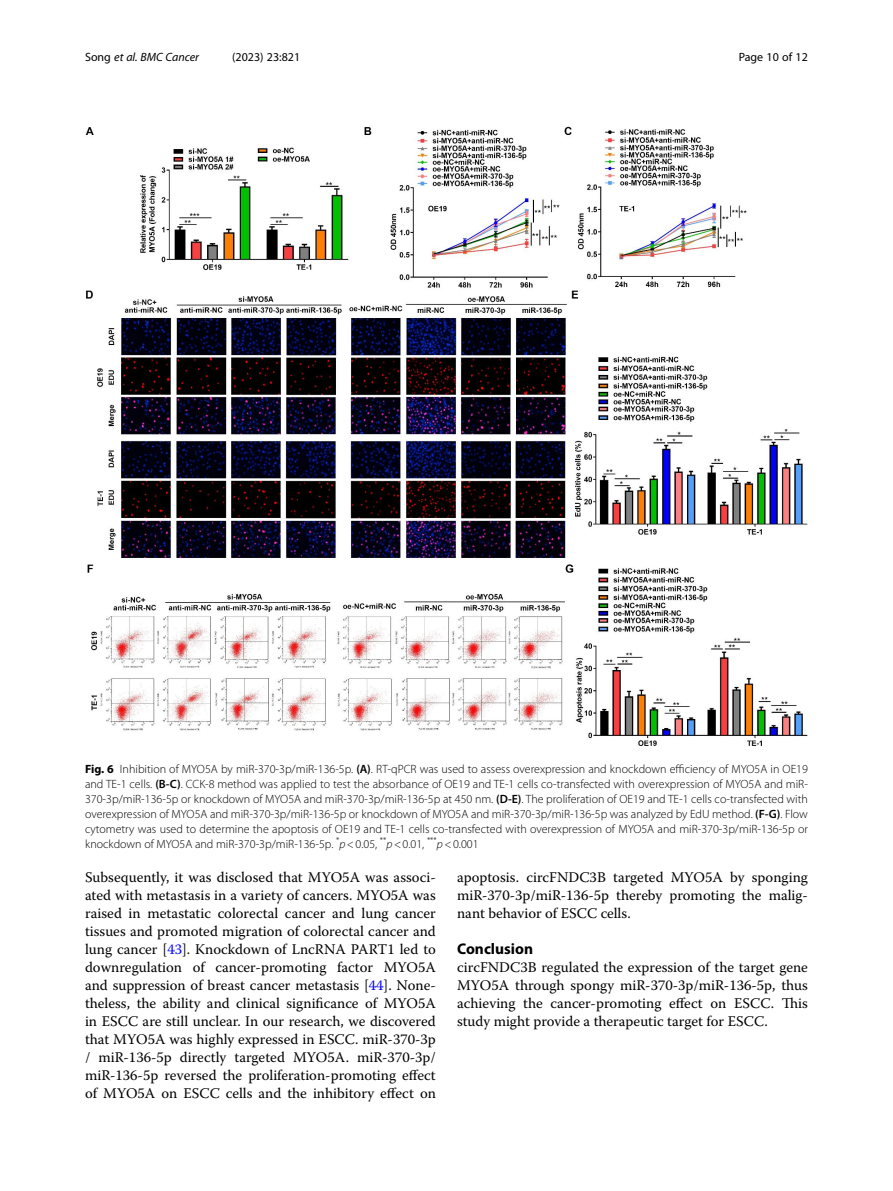
<style>
.page{position:relative;width:893px;height:1191px;background:#fff}
.page>*{position:absolute;margin:0;border:0;box-sizing:border-box;transform-origin:0 0}
.Head_1{font:700 15.45px "Myriad Pro";color:#000}
.Body_Text_Indent{font:14.7px/18px "Warnock Pro";color:#000;text-align:justify}
.Body_Text{font:14.7px/18px "Warnock Pro";color:#000;text-align:justify}
.Figure_Caption{font:300 12px/15px "Myriad Pro";color:#000;text-align:justify}
.t1{font:12px "Myriad Pro";color:#000}
.t2{font:italic 12px "Myriad Pro";color:#000}
.s1{font-style:normal}
.s2{font-weight:700}
.s3{font-weight:600}
.s4{font-style:italic}
.s5{color:#00f}
</style>
<div class="page">
<img style="left:85px;top:126px;width:723px;height:620px">
<p class="t2" style="left:85px;top:50px;width:115px"><span class="s1">Song</span> et al. BMC Cancer</p>
<p class="t1" style="left:232px;top:50px;width:70px">(2023) 23:821</p>
<p class="t1" style="left:739px;top:50px;width:71px">Page 10 of 12</p>
<p class="Figure_Caption" style="left:85px;top:761px;width:724px"><span class="s2">Fig. 6</span> Inhibition of MYO5A by miR-370-3p/miR-136-5p. <span class="s3">(A)</span>. RT-qPCR was used to assess overexpression and knockdown efficiency of MYO5A in OE19 and TE-1 cells. <span class="s3">(B-C)</span>. CCK-8 method was applied to test the absorbance of OE19 and TE-1 cells co-transfected with overexpression of MYO5A and miR-370-3p/miR-136-5p or knockdown of MYO5A and miR-370-3p/miR-136-5p at 450 nm. <span class="s3">(D-E)</span>. The proliferation of OE19 and TE-1 cells co-transfected with overexpression of MYO5A and miR-370-3p/miR-136-5p or knockdown of MYO5A and miR-370-3p/miR-136-5p was analyzed by EdU method. <span class="s3">(F-G)</span>. Flow cytometry was used to determine the apoptosis of OE19 and TE-1 cells co-transfected with overexpression of MYO5A and miR-370-3p/miR-136-5p or knockdown of MYO5A and miR-370-3p/miR-136-5p. <sup>*</sup><span class="s4">p</span>&lt;0.05, <sup>**</sup><span class="s4">p</span>&lt;0.01, <sup>***</sup><span class="s4">p</span>&lt;0.001</p>
<p class="Body_Text_Indent" style="left:85px;top:868px;width:352px">Subsequently, it was disclosed that MYO5A was associ&shy;ated with metastasis in a variety of cancers. MYO5A was raised in metastatic colorectal cancer and lung cancer tissues and promoted migration of colorectal cancer and lung cancer [<span class="s5">43</span>]. Knockdown of LncRNA PART1 led to downregulation of cancer-promoting factor MYO5A and suppression of breast cancer metastasis [<span class="s5">44</span>]. None&shy;theless, the ability and clinical significance of MYO5A in ESCC are still unclear. In our research, we discovered that MYO5A was highly expressed in ESCC. miR-370-3p / miR-136-5p directly targeted MYO5A. miR-370-3p/ miR-136-5p reversed the proliferation-promoting effect of MYO5A on ESCC cells and the inhibitory effect on</p>
<p class="Body_Text_Indent" style="left:457px;top:868px;width:352px">apoptosis. circFNDC3B targeted MYO5A by sponging miR-370-3p/miR-136-5p thereby promoting the malig&shy;nant behavior of ESCC cells.</p>
<p class="Head_1" style="left:457px;top:939px;width:77px">Conclusion</p>
<p class="Body_Text" style="left:457px;top:958px;width:352px">circFNDC3B regulated the expression of the target gene MYO5A through spongy miR-370-3p/miR-136-5p, thus achieving the cancer-promoting effect on ESCC. This study might provide a therapeutic target for ESCC.</p>
</div>
